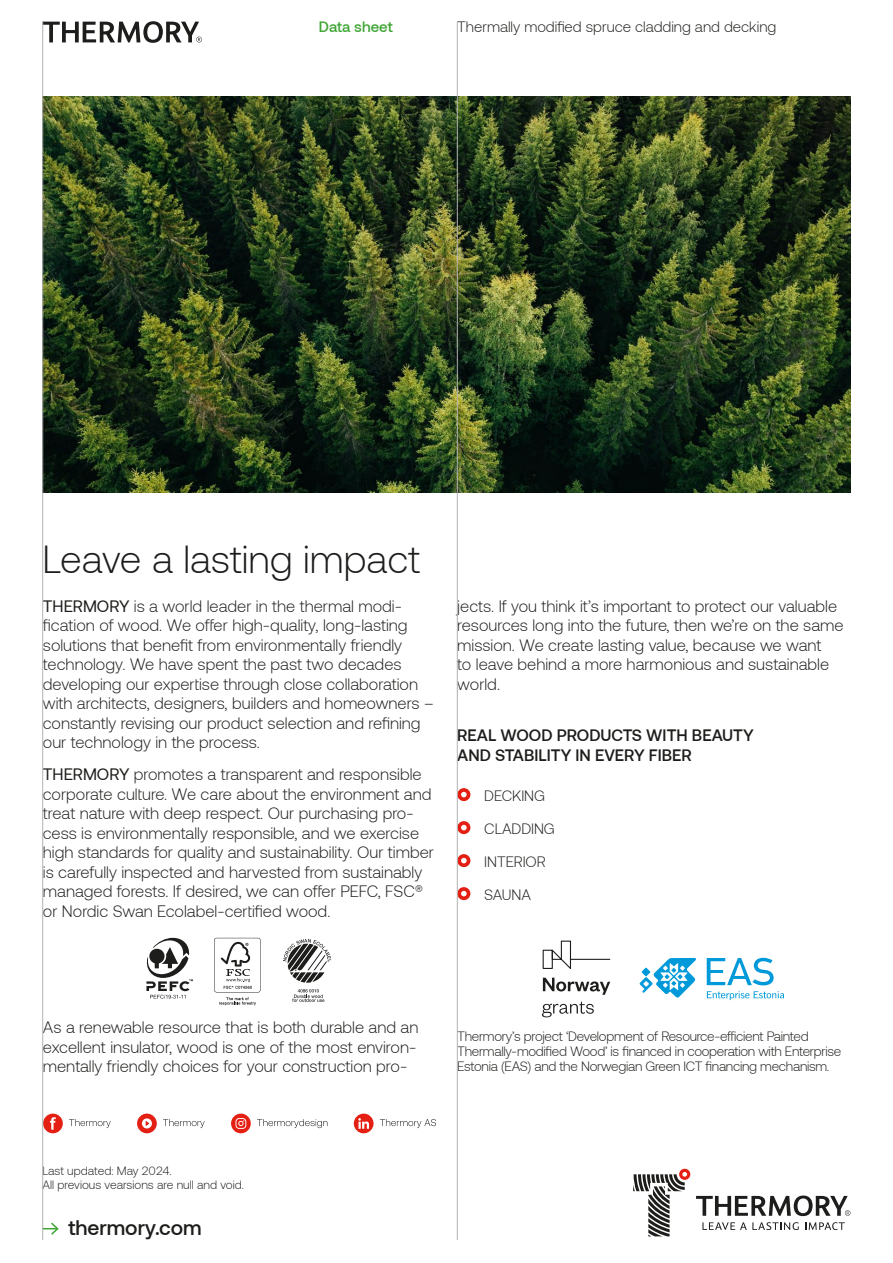
<style>
.page{position:relative;width:893px;height:1263px;background:#fff}
.page>*{position:absolute;margin:0;border:0;box-sizing:border-box;transform-origin:0 0}
.t1{font:300 39px "Aeonik";color:#1d1d1b}
.t2{font:500 21px "Aeonik";color:#1d1d1b}
.t3{font:300 16.5px/19.5px "Aeonik";color:#1d1d1b}
.t4{font:500 16.5px/19.5px "Aeonik";color:#1d1d1b}
.t5{font:300 15px/33px "Aeonik";color:#1d1d1b}
.t6{font:500 15px "Aeonik";color:#3fa535}
.t7{font:300 13.5px/15px "Aeonik";letter-spacing:-.02em;color:#1d1d1b}
.t8{font:300 12px/13.5px "Aeonik";color:#1d1d1b}
.s1{font-weight:400}
</style>
<div class="page">
<svg style="left:633px;top:1169px;width:57px;height:67px"></svg>
<svg style="left:696px;top:1195px;width:154px;height:21px"></svg>
<svg style="left:702px;top:1222px;width:97px;height:8px"></svg>
<svg style="left:805px;top:1222px;width:40px;height:8px"></svg>
<svg style="left:43px;top:1221px;width:16px;height:15px"></svg>
<svg style="left:43px;top:21px;width:159px;height:22px"></svg>
<svg style="left:146px;top:938px;width:47px;height:61px"></svg>
<svg style="left:292px;top:989px;width:32px;height:13px"></svg>
<svg style="left:283px;top:939px;width:48px;height:44px"></svg>
<svg style="left:214px;top:938px;width:47px;height:67px"></svg>
<svg style="left:458px;top:788px;width:12px;height:13px"></svg>
<svg style="left:458px;top:821px;width:12px;height:13px"></svg>
<svg style="left:458px;top:854px;width:12px;height:13px"></svg>
<svg style="left:458px;top:887px;width:12px;height:13px"></svg>
<img style="left:43px;top:96px;width:807px;height:396px">
<svg style="left:639px;top:958px;width:57px;height:40px"></svg>
<svg style="left:707px;top:958px;width:67px;height:27px"></svg>
<svg style="left:707px;top:991px;width:77px;height:9px"></svg>
<div style="left:543px;top:950px;width:10px;height:19px;border:1px solid #1d1e1c"></div>
<svg style="left:551px;top:940px;width:21px;height:29px"></svg>
<hr style="left:570px;top:959px;width:40px;height:1px;background:#1d1e1c">
<svg style="left:543px;top:978px;width:67px;height:17px"></svg>
<svg style="left:542px;top:1001px;width:52px;height:16px"></svg>
<svg style="left:43px;top:1113px;width:20px;height:20px"></svg>
<svg style="left:69px;top:1119px;width:42px;height:9px"></svg>
<svg style="left:137px;top:1113px;width:20px;height:20px"></svg>
<svg style="left:163px;top:1119px;width:42px;height:9px"></svg>
<svg style="left:231px;top:1113px;width:20px;height:20px"></svg>
<svg style="left:257px;top:1119px;width:70px;height:9px"></svg>
<svg style="left:380px;top:1119px;width:56px;height:9px"></svg>
<svg style="left:354px;top:1113px;width:20px;height:20px"></svg>
<hr style="left:42px;top:21px;width:1px;height:1219px;background:#b3b2b2">
<hr style="left:457px;top:21px;width:1px;height:1219px;background:#b3b2b2">
<p class="t6" style="left:319px;top:18px;width:75px">Data sheet</p>
<p class="t5" style="left:457px;top:10px;width:321px">Thermally modified spruce cladding and decking</p>
<h1 class="t1" style="left:43px;top:538px;width:379px">Leave a lasting impact</h1>
<p class="t3" style="left:43px;top:596px;width:392px"><span class="s1">THERMORY</span> is a world leader in the thermal modi&shy;fication of wood. We offer high-quality, long-lasting solutions that benefit from environmentally friendly technology. We have spent the past two decades developing our expertise through close collaboration with architects, designers, builders and homeowners – constantly revising our product selection and refining our technology in the process.</p>
<p class="t3" style="left:43px;top:765px;width:393px"><span class="s1">THERMORY</span> promotes a transparent and responsible corporate culture. We care about the environment and treat nature with deep respect. Our purchasing pro&shy;cess is environmentally responsible, and we exercise high standards for quality and sustainability. Our timber is carefully inspected and harvested from sustainably managed forests. If desired, we can offer PEFC, FSC® or Nordic Swan Ecolabel-certified wood.</p>
<p class="t3" style="left:457px;top:596px;width:388px">jects. If you think it’s important to protect our valuable resources long into the future, then we’re on the same mission. We create lasting value, because we want<br>to leave behind a more harmonious and sustainable world.</p>
<p class="t4" style="left:457px;top:726px;width:298px">REAL WOOD PRODUCTS WITH BEAUTY<br>AND STABILITY IN EVERY FIBER</p>
<p class="t5" style="left:484px;top:779px;width:62px">DECKING</p>
<p class="t5" style="left:484px;top:812px;width:72px">CLADDING</p>
<p class="t5" style="left:484px;top:845px;width:63px">INTERIOR<br>SAUNA</p>
<p class="t3" style="left:43px;top:1018px;width:377px">As a renewable resource that is both durable and an excellent insulator, wood is one of the most environ&shy;mentally friendly choices for your construction pro-</p>
<p class="t8" style="left:43px;top:1164px;width:203px">Last updated: May 2024.<br>All previous vearsions are null and void.</p>
<p class="t2" style="left:68px;top:1216px;width:135px">thermory.com</p>
<p class="t7" style="left:457px;top:1028px;width:386px">Thermory’s project ‘Development of Resource-efficient Painted<br>Thermally-modified Wood’ is financed in cooperation with Enterprise<br>Estonia (EAS) and the Norwegian Green ICT financing mechanism.</p>
</div>
